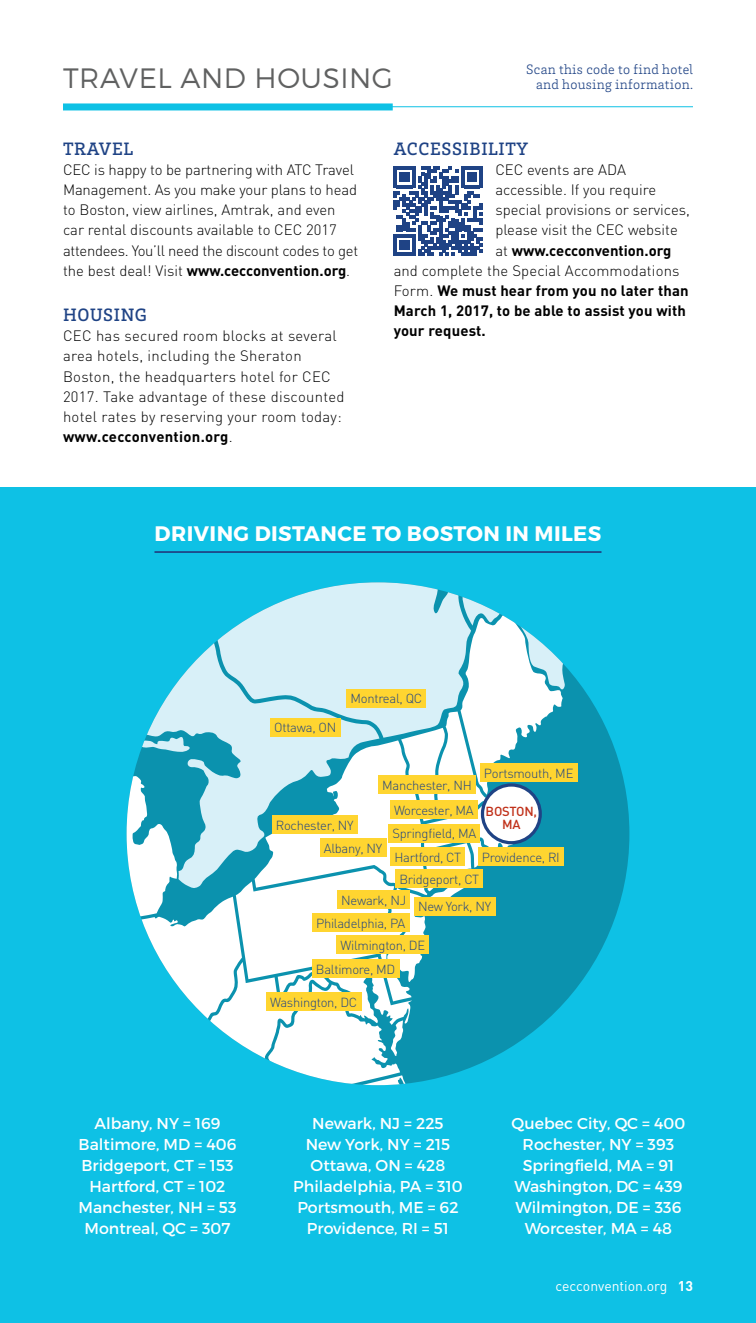
<style>
.page{position:relative;width:756px;height:1323px;background:#fff}
.page>*{position:absolute;margin:0;border:0;box-sizing:border-box;transform-origin:0 0}
.t1{font:300 28px "Montserrat";letter-spacing:.02em;color:#606161}
.t2{font:700 21px "Montserrat";letter-spacing:.02em;color:#fff}
.t3{font:500 18.38px "Brix Slab";letter-spacing:.035em;color:#1f4385}
.t4{font:15.75px/21px "Montserrat";color:#fff;text-align:center}
.t5{font:300 14.88px/20.1px "DIN";color:#000}
.t6{font:300 14.88px/20.1px "DIN";letter-spacing:.02em;color:#000}
.t7{font:700 14.88px "DIN";letter-spacing:.01em;color:#000}
.t8{font:300 14px/15.8px "Brix Slab";letter-spacing:.02em;color:#1f4385;text-align:right}
.t9{font:14px "DIN";color:#fff}
.t10{font:300 12.95px "DIN";letter-spacing:-.02em;color:#1f4385}
.t11{font:500 12.95px/13px "DIN";letter-spacing:-.02em;color:#c0311a;text-align:center}
.s1{font-weight:700}
.s2{font-weight:300}
</style>
<div class="page">
<div style="left:0;top:488px;width:756px;height:835px;background:#0ec1e5"></div>
<hr style="left:63px;top:106px;width:630px;height:1px;background:#0ec1e5">
<div style="left:63px;top:103px;width:330px;height:7px;background:#0ec1e5"></div>
<svg style="left:394px;top:167px;width:89px;height:89px"></svg>
<hr style="left:154px;top:551px;width:448px;height:2px;background:#1f4385">
<div style="left:127px;top:582px;width:502px;height:503px;background:#0b92ae;border-radius:50%"></div>
<svg style="left:132px;top:738px;width:431px;height:347px"></svg>
<svg style="left:127px;top:738px;width:252px;height:151px"></svg>
<svg style="left:145px;top:582px;width:466px;height:156px;fill:#d8f0f8"></svg>
<div style="left:482px;top:785px;width:58px;height:58px;background:#fff;border-radius:50%"></div>
<div style="left:481px;top:783px;width:61px;height:61px;border:3px solid #1f4385;border-radius:50%"></div>
<div style="left:320px;top:838px;width:66px;height:19px;background:#ffd530"></div>
<div style="left:312px;top:959px;width:87px;height:19px;background:#ffd530"></div>
<div style="left:395px;top:869px;width:88px;height:19px;background:#ffd530"></div>
<div style="left:390px;top:847px;width:75px;height:19px;background:#ffd530"></div>
<div style="left:378px;top:776px;width:98px;height:18px;background:#ffd530"></div>
<div style="left:346px;top:689px;width:80px;height:18px;background:#ffd530"></div>
<div style="left:337px;top:891px;width:73px;height:18px;background:#ffd530"></div>
<div style="left:414px;top:897px;width:81px;height:18px;background:#ffd530"></div>
<div style="left:270px;top:718px;width:70px;height:18px;background:#ffd530"></div>
<div style="left:312px;top:913px;width:97px;height:19px;background:#ffd530"></div>
<div style="left:480px;top:763px;width:97px;height:19px;background:#ffd530"></div>
<div style="left:478px;top:847px;width:86px;height:19px;background:#ffd530"></div>
<div style="left:272px;top:815px;width:86px;height:19px;background:#ffd530"></div>
<div style="left:388px;top:824px;width:92px;height:18px;background:#ffd530"></div>
<div style="left:266px;top:993px;width:95px;height:18px;background:#ffd530"></div>
<div style="left:336px;top:935px;width:93px;height:19px;background:#ffd530"></div>
<div style="left:390px;top:801px;width:88px;height:18px;background:#ffd530"></div>
<h1 class="t1" style="left:63px;top:61px;width:331px">TRAVEL AND HOUSING</h1>
<p class="t8" style="left:526px;top:61px;width:168px">Scan this code to find hotel and housing information.</p>
<p class="t3" style="left:63px;top:137px;width:72px">TRAVEL</p>
<p class="t5" style="left:63px;top:160px;width:297px">CEC is happy to be partnering with ATC Travel Management. As you make your plans to head to Boston, view airlines, Amtrak, and even car rental discounts available to CEC 2017 attendees. You’ll need the discount codes to get the best deal! Visit <span class="s1">www.cecconvention.org</span>.</p>
<p class="t3" style="left:63px;top:303px;width:85px">HOUSING</p>
<p class="t6" style="left:63px;top:326px;width:283px">CEC has secured room blocks at several area hotels, including the Sheraton Boston, the headquarters hotel for CEC 2017. Take advantage of these discounted hotel rates by reserving your room today: <span class="s1">www.cecconvention.org</span>.</p>
<p class="t3" style="left:394px;top:137px;width:136px">ACCESSIBILITY</p>
<p class="t5" style="left:495px;top:160px;width:132px">CEC events are ADA</p>
<p class="t5" style="left:495px;top:180px;width:162px">accessible. If you require</p>
<p class="t5" style="left:495px;top:200px;width:196px">special provisions or services,</p>
<p class="t5" style="left:495px;top:220px;width:184px">please visit the CEC website</p>
<p class="t7" style="left:495px;top:241px;width:177px"><span class="s2">at</span> www.cecconvention.org</p>
<p class="t5" style="left:394px;top:260px;width:287px">and complete the Special Accommodations</p>
<p class="t7" style="left:394px;top:281px;width:297px"><span class="s2">Form.</span> We must hear from you no later than</p>
<p class="t7" style="left:394px;top:301px;width:294px">March 1, 2017, to be able to assist you with</p>
<p class="t7" style="left:394px;top:321px;width:94px">your request.</p>
<h2 class="t2" style="left:155px;top:520px;width:448px">DRIVING DISTANCE TO BOSTON IN MILES</h2>
<p class="t10" style="left:274px;top:720px;width:64px">Ottawa, ON</p>
<p class="t10" style="left:350px;top:691px;width:73px">Montreal, QC</p>
<p class="t10" style="left:382px;top:777px;width:91px">Manchester, NH</p>
<p class="t10" style="left:484px;top:765px;width:91px">Portsmouth, ME</p>
<p class="t10" style="left:276px;top:817px;width:79px">Rochester, NY</p>
<p class="t10" style="left:324px;top:840px;width:60px">Albany, NY</p>
<p class="t10" style="left:394px;top:802px;width:81px">Worcester, MA</p>
<p class="t10" style="left:393px;top:826px;width:85px">Springfield, MA</p>
<p class="t11" style="left:486px;top:804px;width:53px">BOSTON,<br>MA</p>
<p class="t10" style="left:394px;top:849px;width:68px">Hartford, CT</p>
<p class="t10" style="left:482px;top:849px;width:79px">Providence, RI</p>
<p class="t10" style="left:399px;top:871px;width:81px">Bridgeport, CT</p>
<p class="t10" style="left:341px;top:892px;width:66px">Newark, NJ</p>
<p class="t10" style="left:316px;top:915px;width:91px">Philadelphia, PA</p>
<p class="t10" style="left:418px;top:899px;width:75px">New York, NY</p>
<p class="t10" style="left:340px;top:937px;width:86px">Wilmington, DE</p>
<p class="t10" style="left:316px;top:961px;width:81px">Baltimore, MD</p>
<p class="t10" style="left:270px;top:994px;width:89px">Washington, DC</p>
<p class="t4" style="left:78px;top:1113px;width:160px">Albany, NY = 169<br>Baltimore, MD = 406<br>Bridgeport, CT = 153<br>Hartford, CT = 102<br>Manchester, NH = 53<br>Montreal, QC = 307</p>
<p class="t4" style="left:293px;top:1113px;width:171px">Newark, NJ = 225<br>New York, NY = 215<br>Ottawa, ON = 428<br>Philadelphia, PA = 310<br>Portsmouth, ME = 62<br>Providence, RI = 51</p>
<p class="t4" style="left:512px;top:1113px;width:175px">Quebec City, QC = 400<br>Rochester, NY = 393<br>Springfield, MA = 91<br>Washington, DC = 439<br>Wilmington, DE = 336<br>Worcester, MA = 48</p>
<p class="t9" style="left:556px;top:1277px;width:139px">cecconvention.org <span class="s1">13</span></p>
</div>
